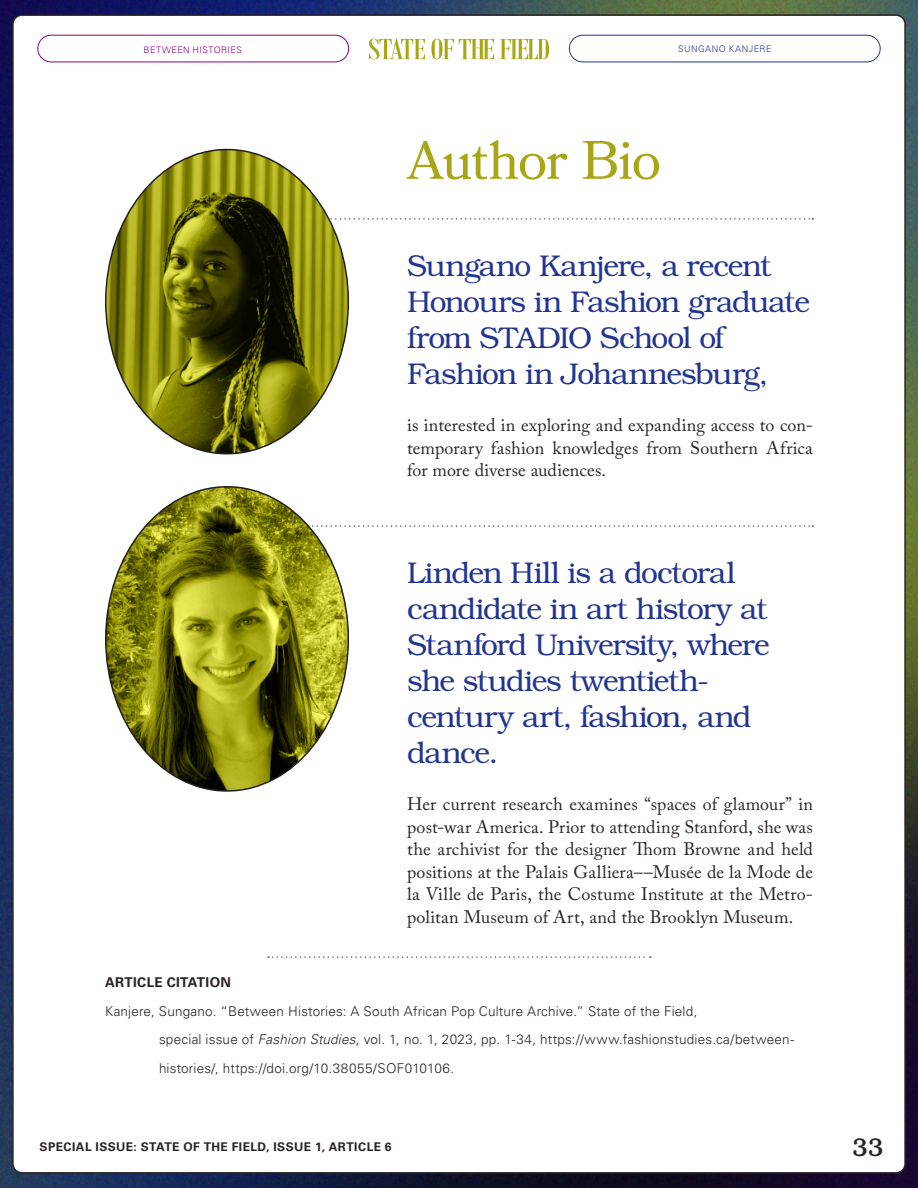
<style>
.page{position:relative;width:918px;height:1188px;background:#fff}
.page>*{position:absolute;margin:0;border:0;box-sizing:border-box;transform-origin:0 0}
.Heading_2{font:54px "Bookmania";letter-spacing:-.02em;color:#a8a614}
.Pull_Quote{font:300 30px/36px "Bookman Std";letter-spacing:-.04em;color:#223591}
.t1{font:500 25.95px "Bookman Std";color:#2a2225}
.Body_Copy{font:18px/22.5px "Adobe Caslon Pro";letter-spacing:.005em;color:#2a2225;text-align:justify}
.Figure_Caption{font:300 13.5px "Univers LT Std";letter-spacing:.015em;color:#2a2225}
.Figure_Caption-2{font:700 13.5px "Univers LT Std";letter-spacing:.025em;color:#2a2225}
.t2{font:700 12px "Univers LT Std";letter-spacing:.04em;color:#2a2225}
.t3{font:300 9px "Univers LT Std";letter-spacing:.045em;color:#87008a}
.t4{font:300 9px "Univers LT Std";letter-spacing:.055em;color:#223591}
.s1{font-style:italic}
</style>
<div class="page">
<img style="left:0;top:0;width:918px;height:1188px">
<div style="left:13px;top:15px;width:892px;height:1158px;background:#fff;border-radius:9px"></div>
<div style="left:37px;top:35px;width:312px;height:27px;border:1px solid #87008a;border-radius:13px"></div>
<div style="left:569px;top:35px;width:312px;height:27px;border:1px solid #223591;border-radius:13px"></div>
<svg style="left:369px;top:39px;width:56px;height:20px"></svg>
<svg style="left:431px;top:39px;width:63px;height:20px"></svg>
<svg style="left:500px;top:39px;width:49px;height:20px"></svg>
<svg style="left:349px;top:218px;width:464px;height:2px"></svg>
<img style="left:106px;top:150px;width:242px;height:304px">
<svg style="left:268px;top:956px;width:383px;height:2px"></svg>
<svg style="left:349px;top:525px;width:464px;height:2px"></svg>
<img style="left:106px;top:487px;width:242px;height:304px">
<p class="t3" style="left:144px;top:44px;width:100px">BETWEEN HISTORIES</p>
<p class="t4" style="left:678px;top:44px;width:95px">SUNGANO KANJERE</p>
<p class="Heading_2" style="left:407px;top:129px;width:255px">Author Bio</p>
<p class="Pull_Quote" style="left:407px;top:248px;width:404px">Sungano Kanjere, a recent<br>Honours in Fashion graduate from STADIO School of<br>Fashion in Johannesburg,</p>
<p class="Body_Copy" style="left:407px;top:414px;width:407px">is interested in exploring and expanding access to con&shy;temporary fashion knowledges from Southern Africa for more diverse audiences.</p>
<p class="Pull_Quote" style="left:407px;top:555px;width:364px">Linden Hill is a doctoral candidate in art history at<br>Stanford University, where she studies twentieth&shy;century art, fashion, and dance.</p>
<p class="Body_Copy" style="left:407px;top:793px;width:407px">Her current research examines “spaces of glamour” in post-war America. Prior to attending Stanford, she was the archivist for the designer Thom Browne and held positions at the Palais Galliera––Musée de la Mode de la Ville de Paris, the Costume Institute at the Metro&shy;politan Museum of Art, and the Brooklyn Museum.</p>
<p class="Figure_Caption-2" style="left:105px;top:975px;width:128px">ARTICLE CITATION</p>
<p class="Figure_Caption" style="left:105px;top:1003px;width:594px">Kanjere, Sungano. “Between Histories: A South African Pop Culture Archive.” State of the Field,</p>
<p class="Figure_Caption" style="left:159px;top:1031px;width:637px">special issue of <span class="s1">Fashion Studies</span>, vol. 1, no. 1, 2023, pp. 1-34, https://www.fashionstudies.ca/between-</p>
<p class="Figure_Caption" style="left:159px;top:1060px;width:297px">histories/, https://doi.org/10.38055/SOF010106.</p>
<p class="t2" style="left:40px;top:1140px;width:353px">SPECIAL ISSUE: STATE OF THE FIELD, ISSUE 1, ARTICLE 6</p>
<h3 class="t1" style="left:852px;top:1132px;width:33px">33</h3>
</div>
